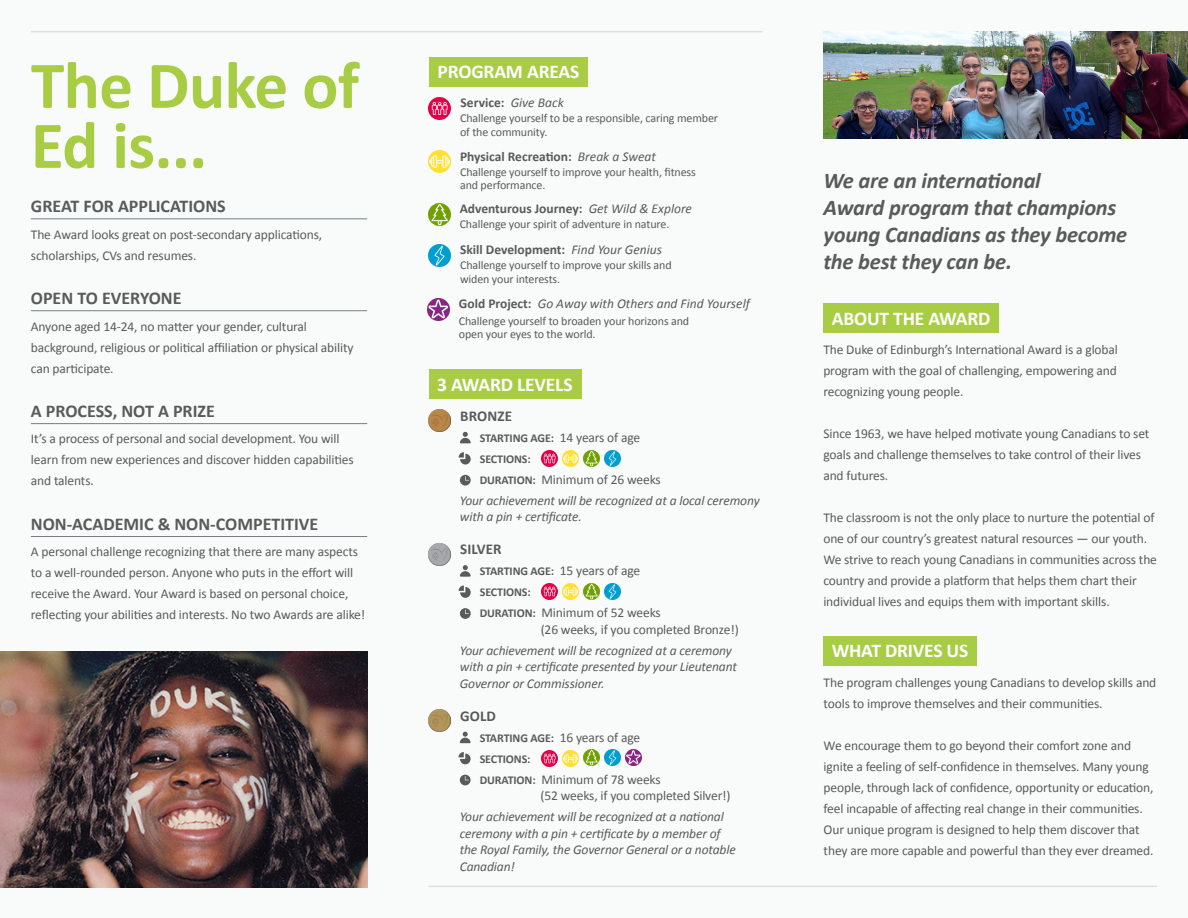
<style>
.page{position:relative;width:1188px;height:918px;background:#f9fbfb}
.page>*{position:absolute;margin:0;border:0;box-sizing:border-box;transform-origin:0 0}
.t1{font:700 67.5px "Calibri";letter-spacing:-.01em;color:#a8cd45}
.t2{font:italic 700 22.5px/27px "Calibri";letter-spacing:-.01em;color:#5a5a5a}
.t3{font:700 19.5px "Calibri";letter-spacing:-.01em;color:#fff}
.t4{font:700 18px "Calibri";color:#5a5a5a}
.t5{font:700 15px "Calibri";letter-spacing:.01em;color:#5a5a5a}
.t6{font:13.5px/21px "Calibri";letter-spacing:-.01em;color:#5a5a5a}
.t7{font:italic 13.5px/16.5px "Calibri";letter-spacing:-.01em;color:#5a5a5a}
.t8{font:700 13.5px "Calibri";color:#5a5a5a}
.t9{font:12px "Calibri";letter-spacing:-.01em;color:#5a5a5a}
.t10{font:700 12px "Calibri";letter-spacing:-.01em;color:#5a5a5a}
.s1{font-weight:400;font-style:italic}
.s2{font-weight:700;font-style:normal}
.s3{font-weight:400;font-size:13.5px}
.s4{font-weight:700;font-size:12px}
</style>
<div class="page">
<hr style="left:31px;top:31px;width:731px;height:1px;background:#dedede">
<hr style="left:429px;top:886px;width:728px;height:1px;background:#dedede">
<img style="left:0;top:651px;width:367px;height:236px">
<img style="left:824px;top:32px;width:364px;height:107px">
<div style="left:429px;top:57px;width:159px;height:29px;background:#a8cd45"></div>
<div style="left:429px;top:370px;width:152px;height:29px;background:#a8cd45"></div>
<div style="left:823px;top:304px;width:176px;height:29px;background:#a8cd45"></div>
<div style="left:823px;top:637px;width:153px;height:29px;background:#a8cd45"></div>
<hr style="left:31px;top:218px;width:336px;height:1px;background:#718082">
<hr style="left:31px;top:310px;width:336px;height:1px;background:#718082">
<hr style="left:31px;top:423px;width:336px;height:1px;background:#718082">
<hr style="left:31px;top:536px;width:336px;height:1px;background:#718082">
<img style="left:429px;top:97px;width:22px;height:22px">
<img style="left:429px;top:151px;width:22px;height:22px">
<img style="left:429px;top:203px;width:22px;height:22px">
<img style="left:429px;top:244px;width:22px;height:22px">
<img style="left:427px;top:298px;width:23px;height:22px">
<img style="left:429px;top:410px;width:22px;height:22px">
<svg style="left:460px;top:432px;width:11px;height:11px"></svg>
<svg style="left:459px;top:452px;width:12px;height:13px"></svg>
<img style="left:542px;top:450px;width:16px;height:17px">
<img style="left:563px;top:450px;width:16px;height:16px">
<img style="left:584px;top:450px;width:16px;height:17px">
<img style="left:604px;top:450px;width:17px;height:17px">
<svg style="left:460px;top:475px;width:11px;height:11px"></svg>
<img style="left:604px;top:583px;width:17px;height:16px">
<img style="left:429px;top:543px;width:22px;height:22px">
<img style="left:584px;top:583px;width:16px;height:16px">
<svg style="left:460px;top:565px;width:11px;height:12px"></svg>
<svg style="left:459px;top:585px;width:12px;height:13px"></svg>
<img style="left:542px;top:584px;width:16px;height:16px">
<img style="left:563px;top:584px;width:16px;height:16px">
<svg style="left:460px;top:608px;width:11px;height:11px"></svg>
<img style="left:429px;top:710px;width:22px;height:22px">
<img style="left:583px;top:750px;width:17px;height:16px">
<img style="left:604px;top:750px;width:17px;height:16px">
<svg style="left:460px;top:732px;width:11px;height:11px"></svg>
<svg style="left:458px;top:752px;width:13px;height:12px"></svg>
<img style="left:542px;top:750px;width:16px;height:16px">
<img style="left:563px;top:750px;width:16px;height:16px">
<svg style="left:460px;top:775px;width:11px;height:10px"></svg>
<img style="left:625px;top:750px;width:16px;height:16px">
<p class="t1" style="left:31px;top:42px;width:330px">The Duke of</p>
<p class="t1" style="left:31px;top:102px;width:178px">Ed is...</p>
<p class="t4" style="left:31px;top:195px;width:196px">GREAT FOR APPLICATIONS</p>
<p class="t6" style="left:31px;top:224px;width:293px">The Award looks great on post-secondary applications, scholarships, CVs and resumes.</p>
<p class="t4" style="left:31px;top:287px;width:152px">OPEN TO EVERYONE</p>
<p class="t6" style="left:31px;top:316px;width:324px">Anyone aged 14-24, no matter your gender, cultural background, religious or political affiliation or physical ability can participate.</p>
<p class="t4" style="left:31px;top:400px;width:186px">A PROCESS, NOT A PRIZE</p>
<p class="t6" style="left:31px;top:429px;width:324px">It’s a process of personal and social development. You will learn from new experiences and discover hidden capabilities and talents.</p>
<p class="t4" style="left:31px;top:512px;width:289px">NON-ACADEMIC &amp; NON-COMPETITIVE</p>
<p class="t6" style="left:31px;top:541px;width:336px">A personal challenge recognizing that there are many aspects to a well-rounded person. Anyone who puts in the effort will receive the Award. Your Award is based on personal choice, reflecting your abilities and interests. No two Awards are alike!</p>
<p class="t3" style="left:438px;top:59px;width:143px">PROGRAM AREAS</p>
<p class="t8" style="left:460px;top:94px;width:105px">Service: <span class="s1">Give Back</span></p>
<p class="t9" style="left:460px;top:111px;width:259px">Challenge yourself to be a responsible, caring member</p>
<p class="t9" style="left:460px;top:124px;width:89px">of the community.</p>
<p class="t8" style="left:460px;top:148px;width:197px">Physical Recreation: <span class="s1">Break a Sweat</span></p>
<p class="t9" style="left:460px;top:164px;width:237px">Challenge yourself to improve your health, fitness</p>
<p class="t9" style="left:460px;top:178px;width:87px">and performance.</p>
<p class="t8" style="left:460px;top:200px;width:234px">Adventurous Journey: <span class="s1">Get Wild &amp; Explore</span></p>
<p class="t9" style="left:460px;top:217px;width:211px">Challenge your spirit of adventure in nature.</p>
<p class="t8" style="left:460px;top:241px;width:203px">Skill Development: <span class="s1">Find Your Genius</span></p>
<p class="t9" style="left:460px;top:258px;width:213px">Challenge yourself to improve your skills and</p>
<p class="t9" style="left:460px;top:271px;width:102px">widen your interests.</p>
<p class="t7" style="left:459px;top:295px;width:293px"><span class="s2">Gold Project:</span> Go Away with Others and Find Yourself</p>
<p class="t9" style="left:459px;top:313px;width:232px">Challenge yourself to broaden your horizons and</p>
<p class="t9" style="left:459px;top:327px;width:138px">open your eyes to the world.</p>
<p class="t3" style="left:437px;top:372px;width:137px">3 AWARD LEVELS</p>
<p class="t5" style="left:460px;top:406px;width:53px">BRONZE</p>
<p class="t10" style="left:480px;top:430px;width:162px">STARTING AGE: <span class="s3">14 years of age</span></p>
<p class="t10" style="left:480px;top:451px;width:52px">SECTIONS:</p>
<p class="t6" style="left:480px;top:469px;width:183px"><span class="s4">DURATION:</span> Minimum of 26 weeks</p>
<p class="t7" style="left:460px;top:492px;width:301px">Your achievement will be recognized at a local ceremony with a pin + certificate.</p>
<p class="t5" style="left:460px;top:540px;width:43px">SILVER</p>
<p class="t10" style="left:480px;top:564px;width:162px">STARTING AGE: <span class="s3">15 years of age</span></p>
<p class="t10" style="left:480px;top:585px;width:52px">SECTIONS:</p>
<p class="t6" style="left:480px;top:602px;width:183px"><span class="s4">DURATION:</span> Minimum of 52 weeks</p>
<p class="t6" style="left:541px;top:619px;width:200px">(26 weeks, if you completed Bronze!)</p>
<p class="t7" style="left:460px;top:642px;width:278px">Your achievement will be recognized at a ceremony with a pin + certificate presented by your Lieutenant<br>Governor or Commissioner.</p>
<p class="t5" style="left:460px;top:706px;width:37px">GOLD</p>
<p class="t10" style="left:480px;top:730px;width:162px">STARTING AGE: <span class="s3">16 years of age</span></p>
<p class="t10" style="left:480px;top:751px;width:52px">SECTIONS:</p>
<p class="t6" style="left:480px;top:769px;width:183px"><span class="s4">DURATION:</span> Minimum of 78 weeks</p>
<p class="t6" style="left:541px;top:785px;width:192px">(52 weeks, if you completed Silver!)</p>
<p class="t7" style="left:460px;top:808px;width:278px">Your achievement will be recognized at a national ceremony with a pin + certificate by a member of the Royal Family, the Governor General or a notable Canadian!</p>
<p class="t2" style="left:823px;top:167px;width:219px">We are an international</p>
<p class="t2" style="left:823px;top:194px;width:305px">Award program that champions young Canadians as they become the best they can be.</p>
<p class="t3" style="left:832px;top:306px;width:160px">ABOUT THE AWARD</p>
<p class="t6" style="left:823px;top:339px;width:296px;text-align:justify">The Duke of Edinburgh’s International Award is a global program with the goal of challenging, empowering and recognizing young people.</p>
<p class="t6" style="left:823px;top:423px;width:328px">Since 1963, we have helped motivate young Canadians to set goals and challenge themselves to take control of their lives and futures.</p>
<p class="t6" style="left:823px;top:507px;width:335px">The classroom is not the only place to nurture the potential of one of our country’s greatest natural resources — our youth.<br>We strive to reach young Canadians in communities across the country and provide a platform that helps them chart their individual lives and equips them with important skills.</p>
<p class="t3" style="left:832px;top:638px;width:138px">WHAT DRIVES US</p>
<p class="t6" style="left:824px;top:672px;width:334px">The program challenges young Canadians to develop skills and tools to improve themselves and their communities.</p>
<p class="t6" style="left:824px;top:735px;width:331px">We encourage them to go beyond their comfort zone and ignite a feeling of self-confidence in themselves. Many young people, through lack of confidence, opportunity or education, feel incapable of affecting real change in their communities.<br>Our unique program is designed to help them discover that they are more capable and powerful than they ever dreamed.</p>
</div>
